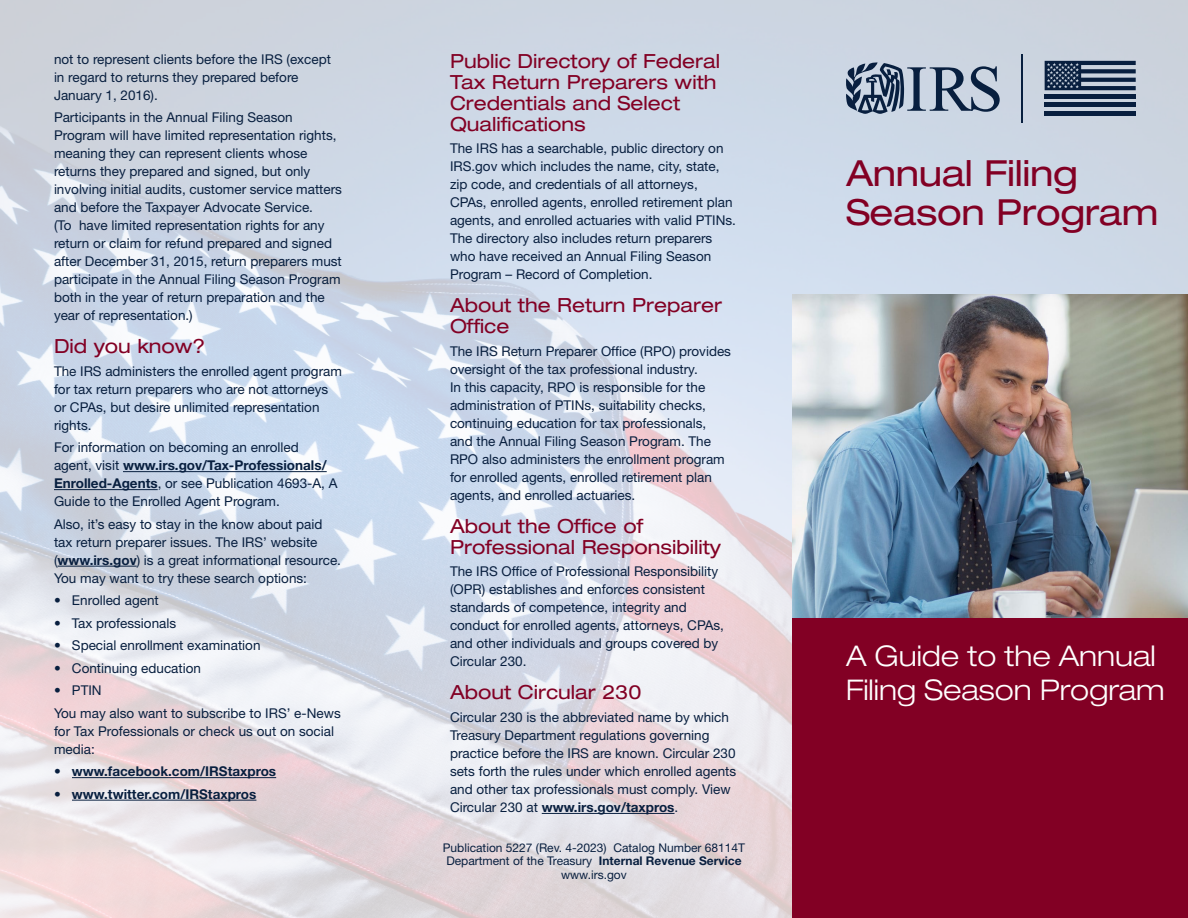
<style>
.page{position:relative;width:1188px;height:918px;background:#fff}
.page>*{position:absolute;margin:0;border:0;box-sizing:border-box;transform-origin:0 0}
.t1{font:expanded 36px/39px "Helvetica Neue LT Std";letter-spacing:-.01em;color:#820024}
.t2{font:300 expanded 28.5px/34.2px "Helvetica Neue LT Std";color:#fff}
.t3{font:expanded 19.5px/21px "Helvetica Neue LT Std";color:#820024}
.t4{font:13.5px/18px "Helvetica Neue LT Std";color:#081f3f}
.t5{font:700 13.5px "Helvetica Neue LT Std";color:#081f3f}
.t6{font:12px/13.5px "Helvetica Neue LT Std";color:#081f3f;text-align:center}
.s1{font-weight:700}
.s2{font-weight:400}
</style>
<div class="page">
<img style="left:0;top:0;width:1188px;height:918px">
<hr style="left:123px;top:471px;width:204px;height:1px;background:#081f3f">
<hr style="left:54px;top:489px;width:104px;height:1px;background:#081f3f">
<hr style="left:57px;top:566px;width:80px;height:1px;background:#081f3f">
<hr style="left:72px;top:777px;width:204px;height:1px;background:#081f3f">
<hr style="left:72px;top:800px;width:184px;height:1px;background:#081f3f">
<div style="left:1045px;top:94px;width:91px;height:5px;background:#081f3f"></div>
<hr style="left:1045px;top:103px;width:91px;height:4px;background:#081f3f">
<hr style="left:1045px;top:111px;width:91px;height:4px;background:#081f3f">
<hr style="left:1022px;top:54px;width:1px;height:68px;background:#081f3f">
<svg style="left:1045px;top:61px;width:91px;height:29px;background:#495b74"></svg>
<svg style="left:846px;top:62px;width:154px;height:52px;background:#8492a6"></svg>
<hr style="left:542px;top:813px;width:133px;height:1px;background:#081f3f">
<img style="left:792px;top:294px;width:396px;height:325px">
<div style="left:792px;top:619px;width:396px;height:299px;background:#820024"></div>
<p class="t4" style="left:54px;top:50px;width:279px">not to represent clients before the IRS (except in regard to returns they prepared before<br>January 1, 2016).</p>
<p class="t4" style="left:54px;top:108px;width:290px">Participants in the Annual Filing Season Program will have limited representation rights, meaning they can represent clients whose returns they prepared and signed, but only involving initial audits, customer service matters and before the Taxpayer Advocate Service.<br>(To have limited representation rights for any return or claim for refund prepared and signed after December 31, 2015, return preparers must participate in the Annual Filing Season Program both in the year of return preparation and the year of representation.)</p>
<h3 class="t3" style="left:54px;top:335px;width:153px">Did you know?</h3>
<p class="t4" style="left:54px;top:362px;width:289px">The IRS administers the enrolled agent program for tax return preparers who are not attorneys or CPAs, but desire unlimited representation rights.</p>
<p class="t4" style="left:54px;top:438px;width:285px">For information on becoming an enrolled agent, visit <span class="s1">www.irs.gov/Tax-Professionals/ Enrolled-Agents</span>, or see Publication 4693-A, A Guide to the Enrolled Agent Program.</p>
<p class="t4" style="left:54px;top:515px;width:289px">Also, it’s easy to stay in the know about paid tax return preparer issues. The IRS’ website (<span class="s1">www.irs.gov</span>) is a great informational resource.<br>You may want to try these search options:</p>
<p class="t4" style="left:54px;top:591px;width:106px">• Enrolled agent</p>
<p class="t4" style="left:54px;top:614px;width:124px">• Tax professionals</p>
<p class="t4" style="left:54px;top:636px;width:208px">• Special enrollment examination</p>
<p class="t4" style="left:54px;top:659px;width:149px">• Continuing education</p>
<p class="t4" style="left:54px;top:681px;width:49px">• PTIN</p>
<p class="t4" style="left:54px;top:704px;width:288px">You may also want to subscribe to IRS’ e-News for Tax Professionals or check us out on social media:</p>
<p class="t5" style="left:54px;top:763px;width:224px"><span class="s2">•</span> www.facebook.com/IRStaxpros</p>
<p class="t5" style="left:54px;top:785px;width:204px"><span class="s2">•</span> www.twitter.com/IRStaxpros</p>
<h3 class="t3" style="left:450px;top:50px;width:272px">Public Directory of Federal<br>Tax Return Preparers with<br>Credentials and Select<br>Qualifications</h3>
<p class="t4" style="left:450px;top:139px;width:288px">The IRS has a searchable, public directory on IRS.gov which includes the name, city, state, zip code, and credentials of all attorneys, CPAs, enrolled agents, enrolled retirement plan agents, and enrolled actuaries with valid PTINs.<br>The directory also includes return preparers who have received an Annual Filing Season Program – Record of Completion.</p>
<h3 class="t3" style="left:450px;top:295px;width:273px">About the Return Preparer<br>Office</h3>
<p class="t4" style="left:450px;top:342px;width:283px">The IRS Return Preparer Office (RPO) provides oversight of the tax professional industry.<br>In this capacity, RPO is responsible for the administration of PTINs, suitability checks, continuing education for tax professionals, and the Annual Filing Season Program. The RPO also administers the enrollment program for enrolled agents, enrolled retirement plan agents, and enrolled actuaries.</p>
<h3 class="t3" style="left:450px;top:515px;width:273px">About the Office of<br>Professional Responsibility</h3>
<p class="t4" style="left:450px;top:562px;width:276px">The IRS Office of Professional Responsibility (OPR) establishes and enforces consistent standards of competence, integrity and conduct for enrolled agents, attorneys, CPAs, and other individuals and groups covered by Circular 230.</p>
<h3 class="t3" style="left:450px;top:682px;width:193px">About Circular 230</h3>
<p class="t4" style="left:450px;top:708px;width:288px">Circular 230 is the abbreviated name by which Treasury Department regulations governing practice before the IRS are known. Circular 230 sets forth the rules under which enrolled agents and other tax professionals must comply. View Circular 230 at <span class="s1">www.irs.gov/taxpros</span>.</p>
<p class="t6" style="left:443px;top:841px;width:304px">Publication 5227 (Rev. 4-2023) Catalog Number 68114T</p>
<p class="t6" style="left:446px;top:854px;width:297px">Department of the Treasury <span class="s1">Internal Revenue Service </span>www.irs.gov</p>
<h1 class="t1" style="left:846px;top:153px;width:314px">Annual Filing<br>Season Program</h1>
<h2 class="t2" style="left:846px;top:639px;width:320px">A Guide to the Annual<br>Filing Season Program</h2>
</div>
